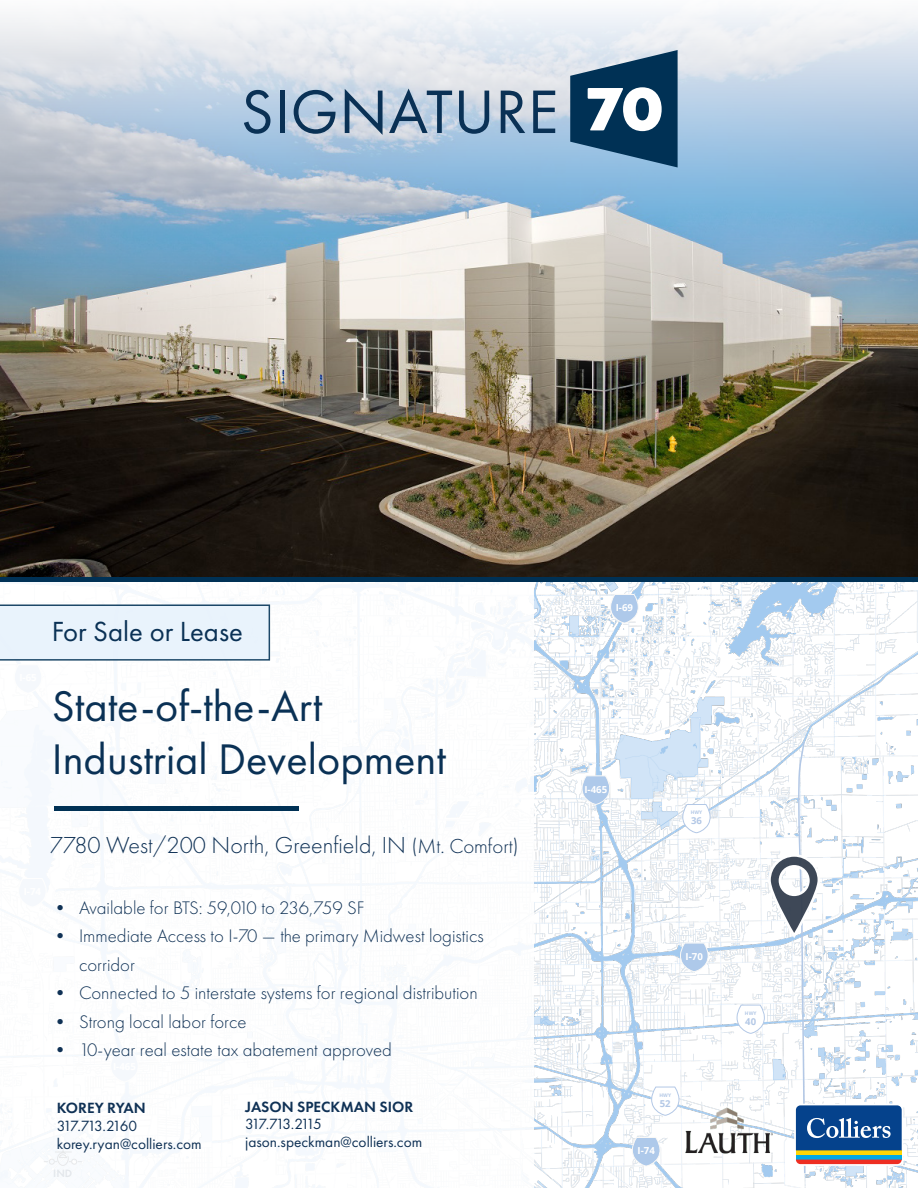
<style>
.page{position:relative;width:918px;height:1188px;background:#fff}
.page>*{position:absolute;margin:0;border:0;box-sizing:border-box;transform-origin:0 0}
.t1{font:900 70.65px "Bicyclette";color:#fff}
.t2{font:63.6px "Futura PT";letter-spacing:.01em;color:#0a3155}
.t3{font:44.4px "Futura PT";color:#0a3155}
.t4{font:28.65px "Futura PT";color:#0a3155}
.t5{font:300 24px "Futura PT";color:#0f3155}
.t6{font:300 18.9px/28.5px "Futura PT";color:#0f3155}
.t7{font:15.3px "Futura PT";color:#0f3155}
.t8{font:600 15.3px "Futura PT";color:#0f3155}
.t9{font:15.3px "Futura PT";letter-spacing:-.135em;color:#0f3155}
.t10{font:700 9.6px "Open Sans";color:#fff}
.t11{font:700 9.6px "Open Sans";color:#b3c8e6}
.t12{font:700 4.95px "Open Sans";color:#b3c8e6}
.s1{font-size:21px}
</style>
<div class="page">
<img style="left:534px;top:581px;width:384px;height:607px">
<svg style="left:581px;top:775px;width:30px;height:48px"></svg>
<img style="left:0;top:388px;width:918px;height:189px">
<svg style="left:0;top:604px;width:270px;height:107px"></svg>
<hr style="left:0;top:577px;width:918px;height:4px;background:#003155">
<svg style="left:610px;top:593px;width:29px;height:48px"></svg>
<hr style="left:54px;top:807px;width:245px;height:4px;background:#003155">
<svg style="left:680px;top:942px;width:29px;height:48px"></svg>
<svg style="left:682px;top:803px;width:29px;height:48px"></svg>
<svg style="left:631px;top:1086px;width:49px;height:98px"></svg>
<svg style="left:736px;top:643px;width:166px;height:532px"></svg>
<img style="left:654px;top:1094px;width:150px;height:78px">
<svg style="left:0;top:11px;width:918px;height:377px;background:#b3c0c8"></svg>
<svg style="left:570px;top:50px;width:108px;height:117px;background:#295576"></svg>
<p class="t2" style="left:241px;top:74px;width:319px">SIGNATURE</p>
<p class="t1" style="left:587px;top:67px;width:79px">70</p>
<p class="t4" style="left:52px;top:614px;width:193px">For Sale or Lease</p>
<p class="t3" style="left:52px;top:680px;width:272px">State-of-the-Art</p>
<p class="t3" style="left:52px;top:733px;width:396px">Industrial Development</p>
<p class="t5" style="left:50px;top:832px;width:470px">7780 West/200 North, Greenfield, IN <span class="s1">(Mt. Comfort)</span></p>
<p class="t6" style="left:51px;top:893px;width:315px">• Available for BTS: 59,010 to 236,759 SF</p>
<p class="t6" style="left:79px;top:922px;width:406px;text-indent:-28px">• Immediate Access to I-70 — the primary Midwest logistics corridor</p>
<p class="t6" style="left:51px;top:979px;width:428px">• Connected to 5 interstate systems for regional distribution</p>
<p class="t6" style="left:51px;top:1007px;width:197px">• Strong local labor force</p>
<p class="t6" style="left:51px;top:1036px;width:343px">• 10-year real estate tax abatement approved</p>
<p class="t8" style="left:57px;top:1098px;width:90px">KOREY RYAN</p>
<p class="t9" style="left:57px;top:1117px;width:82px">317.713.2160</p>
<p class="t7" style="left:57px;top:1135px;width:146px">korey.ryan@colliers.com</p>
<p class="t8" style="left:245px;top:1097px;width:170px">JASON SPECKMAN SIOR</p>
<p class="t9" style="left:245px;top:1115px;width:78px">317.713.2115</p>
<p class="t7" style="left:245px;top:1133px;width:179px">jason.speckman@colliers.com</p>
<p class="t10" style="left:616px;top:601px;width:19px">I-69</p>
<p class="t10" style="left:584px;top:782px;width:24px">I-465</p>
<p class="t12" style="left:691px;top:809px;width:13px">HWY</p>
<p class="t11" style="left:691px;top:814px;width:12px">36</p>
<p class="t10" style="left:686px;top:950px;width:19px">I-70</p>
<p class="t12" style="left:660px;top:1092px;width:13px">HWY</p>
<p class="t11" style="left:660px;top:1096px;width:12px">52</p>
<p class="t10" style="left:638px;top:1144px;width:19px">I-74</p>
<p class="t12" style="left:745px;top:1010px;width:13px">HWY</p>
<p class="t11" style="left:745px;top:1014px;width:12px">40</p>
</div>
